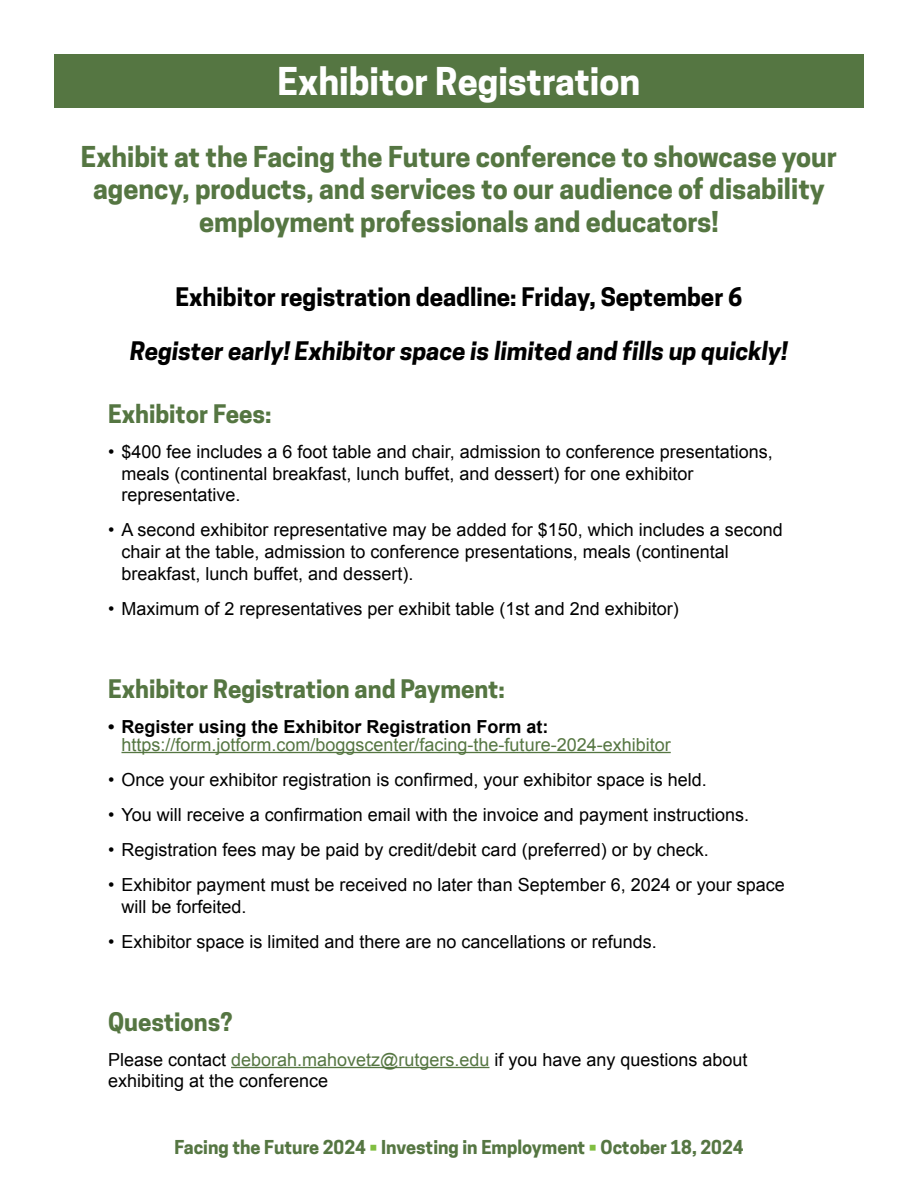
<style>
.page{position:relative;width:918px;height:1188px;background:#fff}
.page>*{position:absolute;margin:0;border:0;box-sizing:border-box;transform-origin:0 0}
.t1{font:700 36px "Cooper Hewitt";color:#fff}
.t2{font:700 27px/32.4px "Cooper Hewitt";color:#557642;text-align:center}
.t3{font:700 24px "Cooper Hewitt";color:#557642}
.t4{font:italic 700 24px "Cooper Hewitt";color:#000}
.t5{font:700 24px "Cooper Hewitt";color:#000}
.t6{font:18px/21.6px "Arial";color:#000}
.t7{font:18px "Arial";color:#557642}
.t8{font:700 18px "Cooper Hewitt";color:#557642}
.t9{font:700 18px "Arial";color:#000}
.s1{color:#557642}
.s2{color:#81be41}
</style>
<div class="page">
<div style="left:54px;top:54px;width:810px;height:54px;background:#557642"></div>
<hr style="left:122px;top:752px;width:549px;height:1px;background:#557642">
<hr style="left:231px;top:1067px;width:259px;height:1px;background:#557642">
<h1 class="t1" style="left:278px;top:60px;width:364px">Exhibitor Registration</h1>
<h2 class="t2" style="left:81px;top:141px;width:758px">Exhibit at the Facing the Future conference to showcase your agency, products, and services to our audience of disability employment professionals and educators!</h2>
<h3 class="t5" style="left:175px;top:283px;width:569px">Exhibitor registration deadline: Friday, September 6</h3>
<h3 class="t4" style="left:130px;top:337px;width:659px">Register early! Exhibitor space is limited and fills up quickly!</h3>
<h3 class="t3" style="left:108px;top:400px;width:165px">Exhibitor Fees:</h3>
<p class="t6" style="left:122px;top:441px;width:653px;text-indent:-14px">• $400 fee includes a 6 foot table and chair, admission to conference presentations, meals (continental breakfast, lunch buffet, and dessert) for one exhibitor representative.</p>
<p class="t6" style="left:122px;top:519px;width:663px;text-indent:-14px">• A second exhibitor representative may be added for $150, which includes a second chair at the table, admission to conference presentations, meals (continental breakfast, lunch buffet, and dessert).</p>
<p class="t6" style="left:108px;top:598px;width:572px">• Maximum of 2 representatives per exhibit table (1st and 2nd exhibitor)</p>
<h3 class="t3" style="left:108px;top:674px;width:398px">Exhibitor Registration and Payment:</h3>
<p class="t9" style="left:108px;top:714px;width:442px">• Register using the Exhibitor Registration Form at:</p>
<p class="t7" style="left:122px;top:732px;width:551px">https://form.jotform.com/boggscenter/facing-the-future-2024-exhibitor</p>
<p class="t6" style="left:108px;top:769px;width:600px">• Once your exhibitor registration is confirmed, your exhibitor space is held.</p>
<p class="t6" style="left:108px;top:804px;width:643px">• You will receive a confirmation email with the invoice and payment instructions.</p>
<p class="t6" style="left:108px;top:839px;width:602px">• Registration fees may be paid by credit/debit card (preferred) or by check.</p>
<p class="t6" style="left:122px;top:874px;width:665px;text-indent:-14px">• Exhibitor payment must be received no later than September 6, 2024 or your space will be forfeited.</p>
<p class="t6" style="left:108px;top:931px;width:550px">• Exhibitor space is limited and there are no cancellations or refunds.</p>
<h3 class="t3" style="left:108px;top:1007px;width:126px">Questions?</h3>
<p class="t6" style="left:108px;top:1049px;width:641px">Please contact <span class="s1">deborah.mahovetz@rutgers.edu</span> if you have any questions about exhibiting at the conference</p>
<p class="t8" style="left:174px;top:1137px;width:571px">Facing the Future 2024 <span class="s2">•</span> Investing in Employment <span class="s2">•</span> October 18, 2024</p>
</div>
